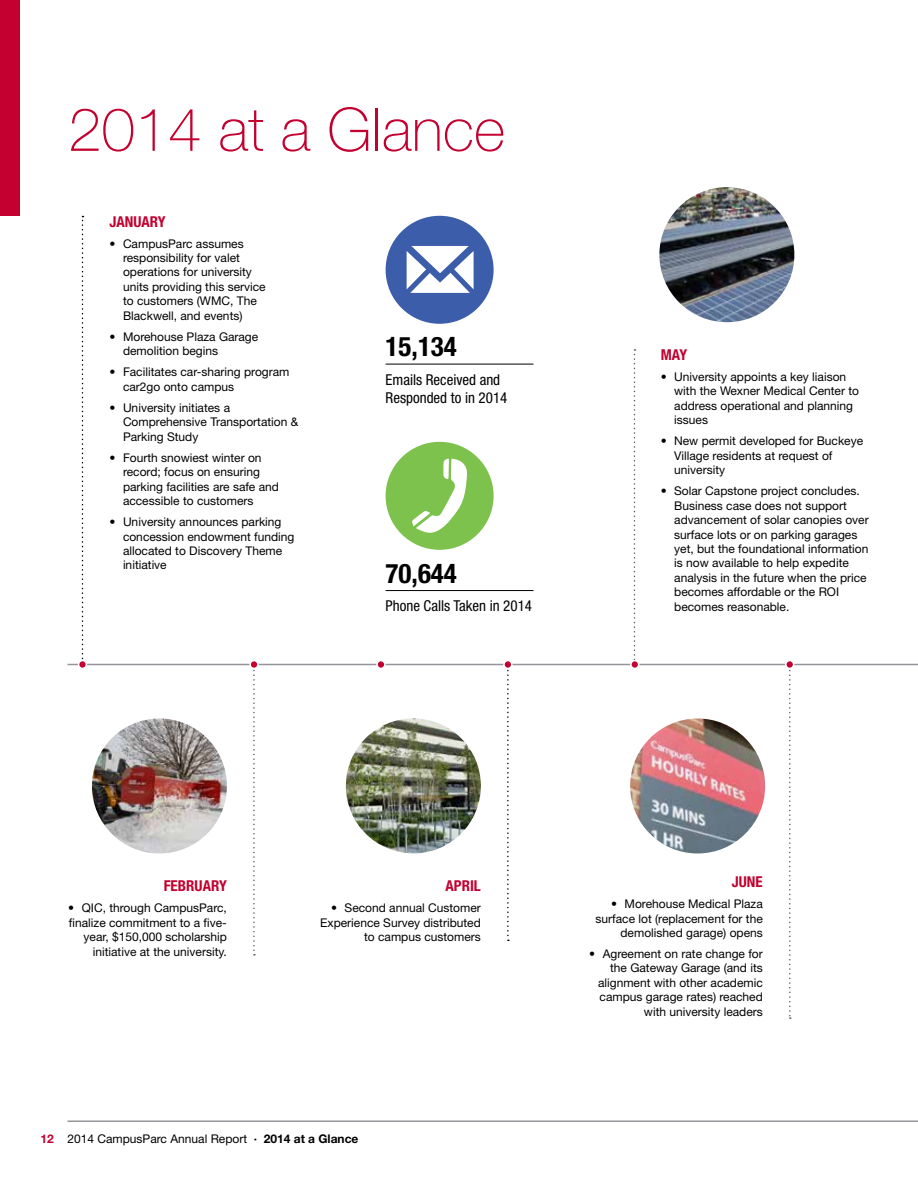
<style>
.page{position:relative;width:918px;height:1188px;background:#fff}
.page>*{position:absolute;margin:0;border:0;box-sizing:border-box;transform-origin:0 0}
.t1{font:100 60px "Helvetica Neue LT Std";color:#c3002f}
.t2{font:700 condensed 27px "Helvetica Neue LT Std";color:#000}
.t3{font:condensed 15px/18px "Helvetica Neue LT Std";color:#000}
.t4{font:700 condensed 15px "Helvetica Neue LT Std";color:#c3002f}
.t5{font:12px/14.4px "Helvetica Neue LT Std";color:#000}
.s1{font-weight:700;color:#c3002f}
.s2{font-weight:700}
</style>
<div class="page">
<hr style="left:68px;top:1120px;width:850px;height:2px;background:#939598">
<div style="left:0;top:0;width:20px;height:216px;background:#c3002f"></div>
<svg style="left:789px;top:669px;width:2px;height:350px"></svg>
<svg style="left:634px;top:349px;width:1px;height:311px"></svg>
<svg style="left:507px;top:669px;width:2px;height:272px"></svg>
<svg style="left:253px;top:670px;width:2px;height:286px"></svg>
<svg style="left:82px;top:216px;width:1px;height:444px"></svg>
<hr style="left:68px;top:664px;width:850px;height:1px;background:#939598">
<div style="left:79px;top:661px;width:7px;height:7px;background:#c3002f;border-radius:50%"></div>
<div style="left:78px;top:660px;width:9px;height:9px;border:2px solid #fff;border-radius:50%"></div>
<img style="left:92px;top:718px;width:135px;height:136px;border-radius:67px">
<div style="left:250px;top:661px;width:8px;height:7px;background:#c3002f;border-radius:50%"></div>
<div style="left:249px;top:660px;width:10px;height:9px;border:2px solid #fff;border-radius:50%"></div>
<div style="left:377px;top:661px;width:8px;height:7px;background:#c3002f;border-radius:50%"></div>
<div style="left:376px;top:660px;width:10px;height:9px;border:2px solid #fff;border-radius:50%"></div>
<div style="left:504px;top:661px;width:8px;height:7px;background:#c3002f;border-radius:50%"></div>
<div style="left:503px;top:660px;width:10px;height:9px;border:2px solid #fff;border-radius:50%"></div>
<div style="left:631px;top:661px;width:8px;height:7px;background:#c3002f;border-radius:50%"></div>
<div style="left:630px;top:660px;width:9px;height:9px;border:2px solid #fff;border-radius:50%"></div>
<div style="left:786px;top:661px;width:8px;height:7px;background:#c3002f;border-radius:50%"></div>
<div style="left:785px;top:660px;width:9px;height:9px;border:2px solid #fff;border-radius:50%"></div>
<img style="left:346px;top:718px;width:135px;height:135px;border-radius:68px">
<img style="left:630px;top:718px;width:135px;height:136px;border-radius:68px">
<img style="left:659px;top:187px;width:135px;height:135px;border-radius:67px">
<div style="left:386px;top:442px;width:108px;height:108px;background:#7cc24d;border-radius:50%"></div>
<svg style="left:412px;top:458px;width:55px;height:75px"></svg>
<div style="left:386px;top:216px;width:108px;height:108px;background:#3c5daa;border-radius:50%"></div>
<svg style="left:407px;top:246px;width:67px;height:47px"></svg>
<hr style="left:386px;top:590px;width:148px;height:1px;background:#000">
<hr style="left:386px;top:364px;width:148px;height:1px;background:#000">
<h1 class="t1" style="left:68px;top:95px;width:438px">2014 at a Glance</h1>
<p class="t4" style="left:110px;top:212px;width:58px">JANUARY</p>
<p class="t5" style="left:123px;top:236px;width:144px;text-indent:-14px">• CampusParc assumes responsibility for valet operations for university units providing this service to customers (WMC, The<br>Blackwell, and events)</p>
<p class="t5" style="left:123px;top:329px;width:137px;text-indent:-14px">• Morehouse Plaza Garage demolition begins</p>
<p class="t5" style="left:123px;top:365px;width:168px;text-indent:-14px">• Facilitates car-sharing program car2go onto campus</p>
<p class="t5" style="left:123px;top:400px;width:177px;text-indent:-14px">• University initiates a<br>Comprehensive Transportation &amp;<br>Parking Study</p>
<p class="t5" style="left:123px;top:450px;width:158px;text-indent:-14px">• Fourth snowiest winter on record; focus on ensuring parking facilities are safe and accessible to customers</p>
<p class="t5" style="left:123px;top:515px;width:173px;text-indent:-14px">• University announces parking concession endowment funding allocated to Discovery Theme initiative</p>
<h2 class="t2" style="left:386px;top:330px;width:73px">15,134</h2>
<p class="t3" style="left:386px;top:371px;width:123px">Emails Received and<br>Responded to in 2014</p>
<h2 class="t2" style="left:386px;top:557px;width:73px">70,644</h2>
<p class="t3" style="left:386px;top:597px;width:148px">Phone Calls Taken in 2014</p>
<p class="t4" style="left:661px;top:345px;width:28px">MAY</p>
<p class="t5" style="left:674px;top:369px;width:186px;text-indent:-14px">• University appoints a key liaison with the Wexner Medical Center to address operational and planning issues</p>
<p class="t5" style="left:674px;top:434px;width:190px;text-indent:-14px">• New permit developed for Buckeye<br>Village residents at request of university</p>
<p class="t5" style="left:674px;top:484px;width:196px;text-indent:-14px">• Solar Capstone project concludes.<br>Business case does not support advancement of solar canopies over surface lots or on parking garages yet, but the foundational information is now available to help expedite analysis in the future when the price becomes affordable or the ROI becomes reasonable.</p>
<p class="t4" style="left:164px;top:877px;width:65px">FEBRUARY</p>
<p class="t5" style="left:68px;top:901px;width:160px;text-align:right">• QIC, through CampusParc, finalize commitment to a five&shy;year, $150,000 scholarship initiative at the university.</p>
<p class="t4" style="left:446px;top:877px;width:37px">APRIL</p>
<p class="t5" style="left:320px;top:901px;width:162px;text-align:right">• Second annual Customer<br>Experience Survey distributed to campus customers</p>
<p class="t5" style="left:41px;top:1131px;width:319px"><span class="s1">12</span> 2014 CampusParc Annual Report <span class="s2">∙ 2014 at a Glance</span></p>
<p class="t4" style="left:732px;top:873px;width:32px">JUNE</p>
<p class="t5" style="left:596px;top:896px;width:169px;text-align:right">• Morehouse Medical Plaza surface lot (replacement for the demolished garage) opens</p>
<p class="t5" style="left:589px;top:946px;width:175px;text-align:right">• Agreement on rate change for the Gateway Garage (and its alignment with other academic campus garage rates) reached with university leaders</p>
</div>
